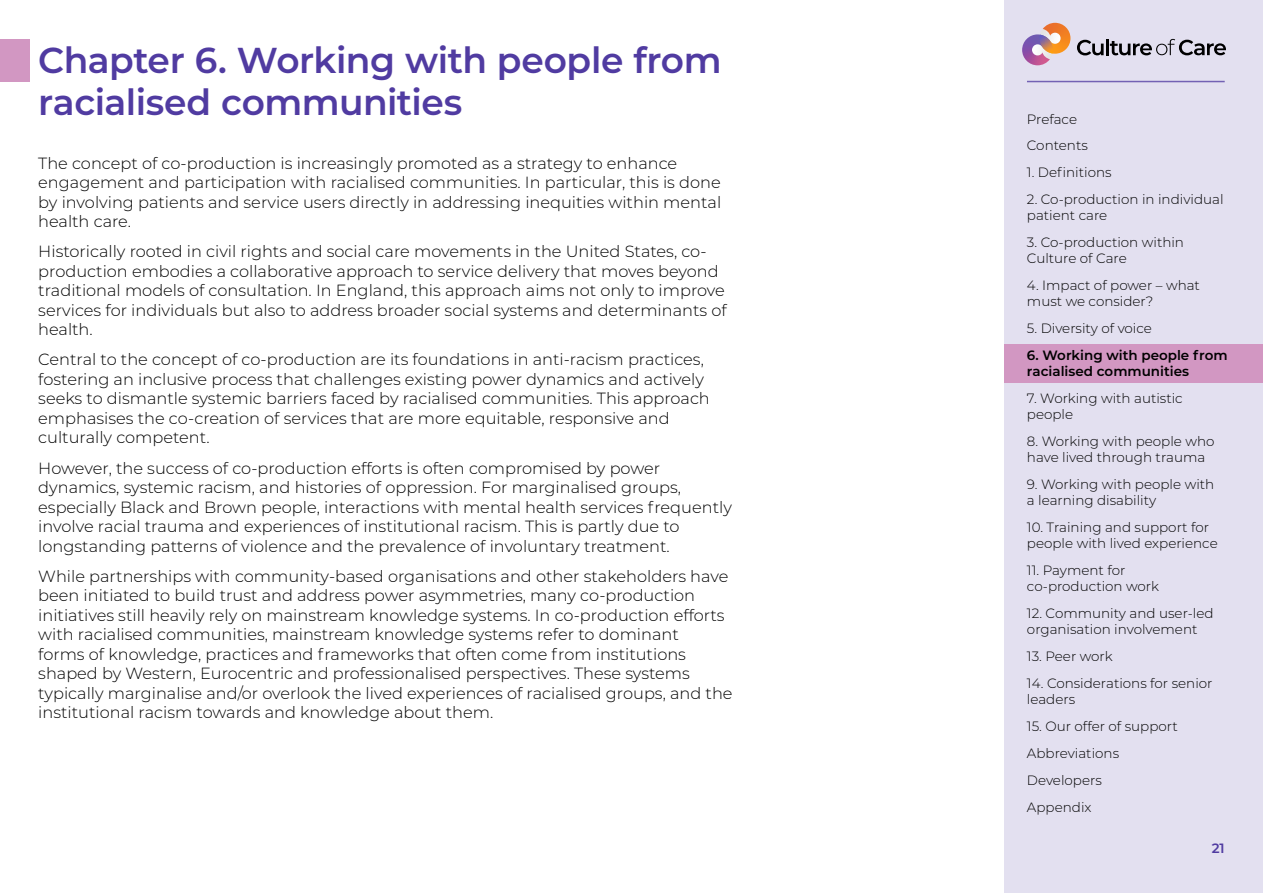
<style>
.page{position:relative;width:1263px;height:893px;background:#fff}
.page>*{position:absolute;margin:0;border:0;box-sizing:border-box;transform-origin:0 0}
.Heading_1{font:600 36px/42px "Montserrat";letter-spacing:-.015em;color:#503ba1}
.t1{font:300 16.2px/19.5px "Montserrat";color:#000}
.t2{font:300 13.5px/16.2px "Montserrat";color:#000}
.t3{font:600 13.5px/16.2px "Montserrat";color:#000}
.t4{font:600 13.5px "Montserrat";color:#503ba1}
</style>
<div class="page">
<div style="left:1004px;top:0;width:259px;height:893px;background:#e3e0f0"></div>
<svg style="left:1022px;top:23px;width:48px;height:42px"></svg>
<svg style="left:1077px;top:40px;width:26px;height:15px"></svg>
<hr style="left:1106px;top:39px;width:3px;height:16px;background:#000">
<svg style="left:1110px;top:39px;width:116px;height:16px"></svg>
<div style="left:1004px;top:345px;width:259px;height:38px;background:#d297c2"></div>
<hr style="left:1027px;top:81px;width:198px;height:1px;background:#7362b4">
<div style="left:0;top:39px;width:30px;height:43px;background:#d297c2"></div>
<p class="Heading_1" style="left:38px;top:38px;width:685px">Chapter 6. Working with people from racialised communities</p>
<p class="t1" style="left:38px;top:153px;width:684px">The concept of co-production is increasingly promoted as a strategy to enhance engagement and participation with racialised communities. In particular, this is done by involving patients and service users directly in addressing inequities within mental health care.</p>
<p class="t1" style="left:38px;top:241px;width:690px">Historically rooted in civil rights and social care movements in the United States, co&shy;production embodies a collaborative approach to service delivery that moves beyond traditional models of consultation. In England, this approach aims not only to improve services for individuals but also to address broader social systems and determinants of health.</p>
<p class="t1" style="left:38px;top:349px;width:673px">Central to the concept of co-production are its foundations in anti-racism practices, fostering an inclusive process that challenges existing power dynamics and actively seeks to dismantle systemic barriers faced by racialised communities. This approach emphasises the co-creation of services that are more equitable, responsive and culturally competent.</p>
<p class="t1" style="left:38px;top:458px;width:695px">However, the success of co-production efforts is often compromised by power dynamics, systemic racism, and histories of oppression. For marginalised groups, especially Black and Brown people, interactions with mental health services frequently involve racial trauma and experiences of institutional racism. This is partly due to longstanding patterns of violence and the prevalence of involuntary treatment.</p>
<p class="t1" style="left:38px;top:566px;width:696px">While partnerships with community-based organisations and other stakeholders have been initiated to build trust and address power asymmetries, many co-production initiatives still heavily rely on mainstream knowledge systems. In co-production efforts with racialised communities, mainstream knowledge systems refer to dominant<br>forms of knowledge, practices and frameworks that often come from institutions shaped by Western, Eurocentric and professionalised perspectives. These systems typically marginalise and/or overlook the lived experiences of racialised groups, and the institutional racism towards and knowledge about them.</p>
<p class="t2" style="left:1027px;top:105px;width:62px;line-height:26.8px">Preface<br>Contents</p>
<p class="t2" style="left:1027px;top:164px;width:86px">1. Definitions</p>
<p class="t2" style="left:1027px;top:191px;width:198px">2. Co-production in individual patient care</p>
<p class="t2" style="left:1027px;top:234px;width:159px">3. Co-production within<br>Culture of Care</p>
<p class="t2" style="left:1027px;top:277px;width:175px">4. Impact of power – what must we consider?</p>
<p class="t2" style="left:1027px;top:320px;width:126px">5. Diversity of voice</p>
<p class="t3" style="left:1027px;top:347px;width:202px">6. Working with people from racialised communities</p>
<p class="t2" style="left:1027px;top:390px;width:157px">7. Working with autistic people</p>
<p class="t2" style="left:1027px;top:433px;width:189px">8. Working with people who have lived through trauma</p>
<p class="t2" style="left:1027px;top:476px;width:189px">9. Working with people with a learning disability</p>
<p class="t2" style="left:1027px;top:519px;width:192px">10. Training and support for people with lived experience</p>
<p class="t2" style="left:1027px;top:562px;width:134px">11. Payment for co-production work</p>
<p class="t2" style="left:1027px;top:605px;width:188px">12. Community and user-led organisation involvement</p>
<p class="t2" style="left:1027px;top:648px;width:87px">13. Peer work</p>
<p class="t2" style="left:1027px;top:675px;width:187px">14. Considerations for senior leaders</p>
<p class="t2" style="left:1027px;top:712px;width:152px;line-height:26.8px">15. Our offer of support<br>Abbreviations<br>Developers<br>Appendix</p>
<p class="t3" style="left:1063px;top:110px;width:18px">ce</p>
<p class="t2" style="left:1055px;top:347px;width:164px">orking with people from lised communities</p>
<p class="t4" style="left:1212px;top:838px;width:15px">21</p>
</div>
